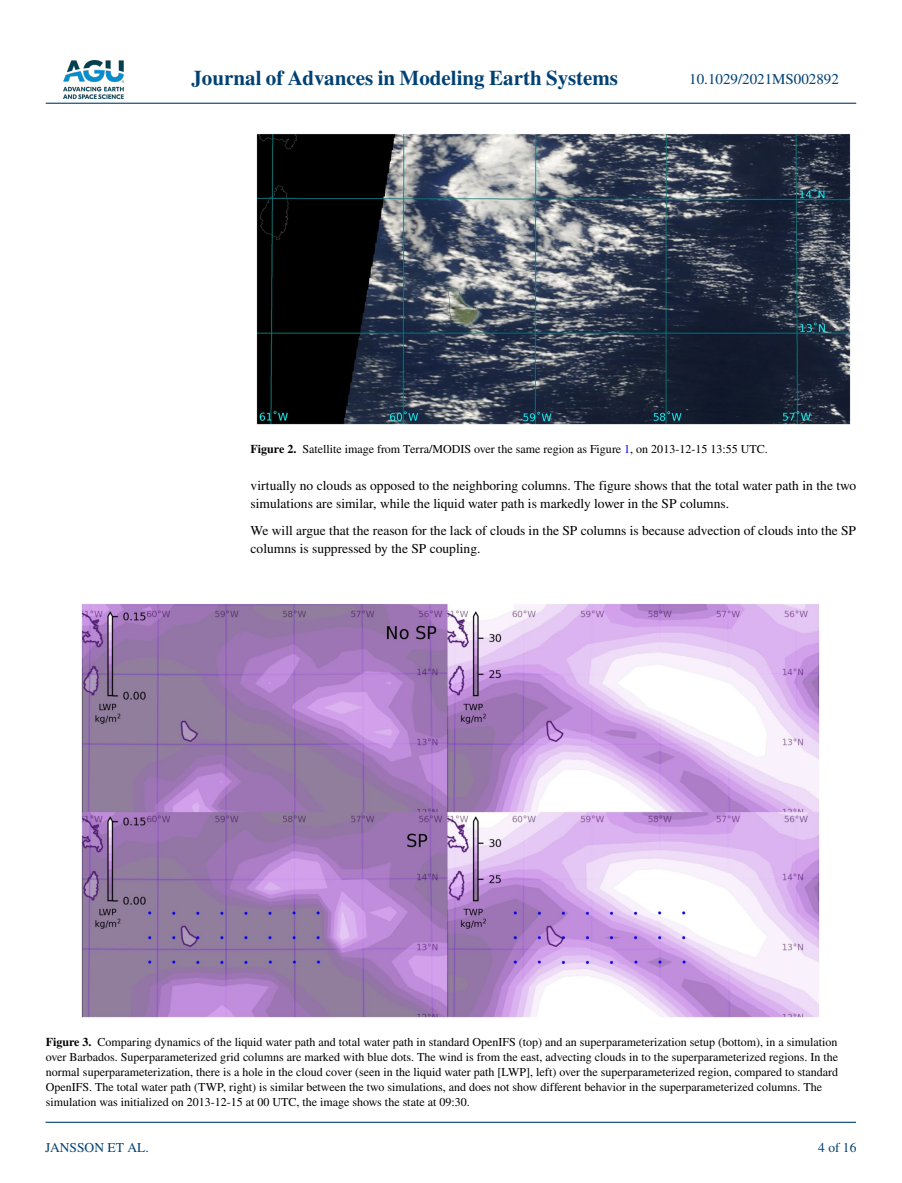
<style>
.page{position:relative;width:902px;height:1183px;background:#fff}
.page>*{position:absolute;margin:0;border:0;box-sizing:border-box;transform-origin:0 0}
.t1{font:700 21px "STIX";color:#004174}
.t2{font:15px "STIX";color:#004174}
.t3{font:13.5px/18px "STIX";color:#000}
.t4{font:13.5px "STIX";color:#004174}
.t5{font:12px/15px "STIX";color:#000}
.s1{font-weight:700}
.s2{color:#00f}
</style>
<div class="page">
<img style="left:63px;top:60px;width:60px;height:39px">
<hr style="left:46px;top:103px;width:810px;height:1px;background:#004174">
<hr style="left:45px;top:1121px;width:810px;height:1px;background:#004174">
<img style="left:257px;top:134px;width:593px;height:290px">
<img style="left:81px;top:603px;width:738px;height:414px">
<h1 class="t1" style="left:191px;top:66px;width:428px">Journal of Advances in Modeling Earth Systems</h1>
<p class="t2" style="left:689px;top:69px;width:151px">10.1029/2021MS002892</p>
<p class="t5" style="left:250px;top:442px;width:518px"><span class="s1">Figure 2.</span> Satellite image from Terra/MODIS over the same region as Figure <span class="s2">1</span>, on 2013-12-15 13:55 UTC.</p>
<p class="t3" style="left:250px;top:477px;width:607px">virtually no clouds as opposed to the neighboring columns. The figure shows that the total water path in the two simulations are similar, while the liquid water path is markedly lower in the SP columns.</p>
<p class="t3" style="left:250px;top:522px;width:607px">We will argue that the reason for the lack of clouds in the SP columns is because advection of clouds into the SP columns is suppressed by the SP coupling.</p>
<p class="t5" style="left:46px;top:1035px;width:794px"><span class="s1">Figure 3.</span> Comparing dynamics of the liquid water path and total water path in standard OpenIFS (top) and an superparameterization setup (bottom), in a simulation over Barbados. Superparameterized grid columns are marked with blue dots. The wind is from the east, advecting clouds in to the superparameterized regions. In the normal superparameterization, there is a hole in the cloud cover (seen in the liquid water path [LWP], left) over the superparameterized region, compared to standard OpenIFS. The total water path (TWP, right) is similar between the two simulations, and does not show different behavior in the superparameterized columns. The simulation was initialized on 2013-12-15 at 00 UTC, the image shows the state at 09:30.</p>
<p class="t4" style="left:45px;top:1138px;width:105px">JANSSON ET AL.</p>
<p class="t4" style="left:818px;top:1138px;width:40px">4 of 16</p>
</div>
